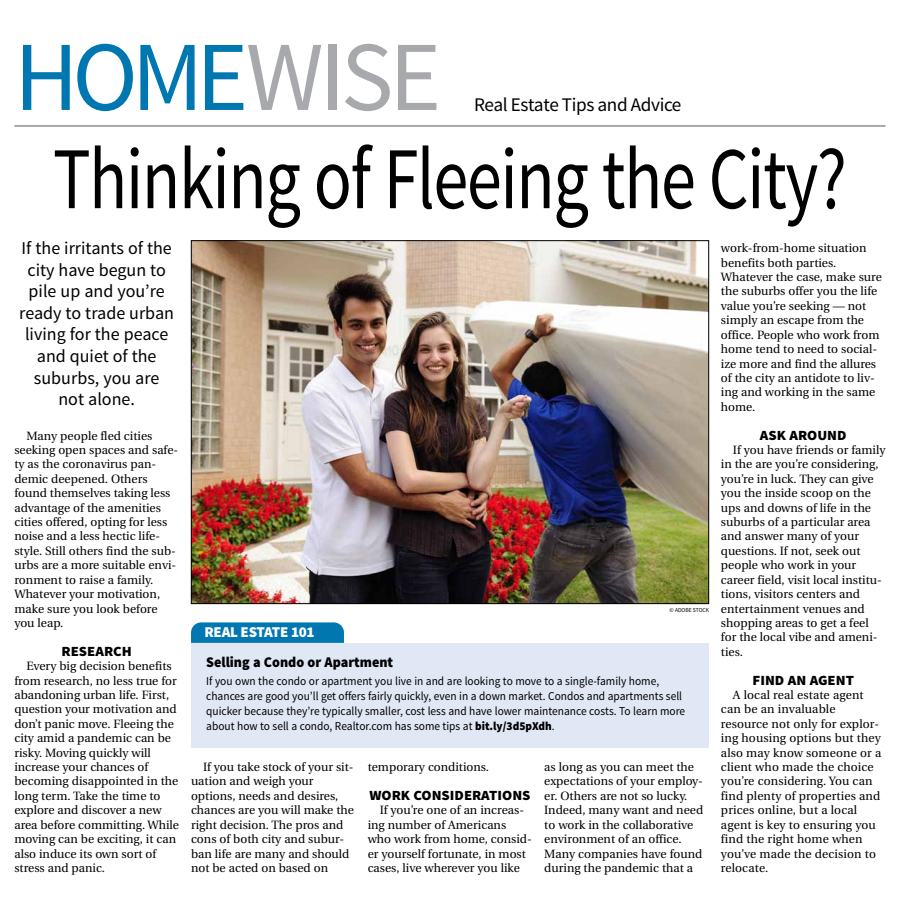
<style>
.page{position:relative;width:900px;height:908px;background:#fff}
.page>*{position:absolute;margin:0;border:0;box-sizing:border-box;transform-origin:0 0}
.t1{font:99px "Source Sans Pro";letter-spacing:-.04em;color:#0077b1}
.t2{font:88px "Source Sans Pro";letter-spacing:-.02em;color:#000;scale:.8 1}
.t3{font:19.2px "Source Sans Pro";letter-spacing:-.02em;color:#000}
.t4{font:18px/21.6px "Source Sans Pro";color:#000;text-align:center}
.t5{font:900 15px "Source Sans Pro";letter-spacing:-.02em;color:#fff}
.t6{font:900 14.8px "Source Sans Pro";color:#000;scale:.95 1}
.t7{font:900 14px "Source Sans Pro";color:#000;scale:1.05 1}
.t8{font:12px/14.4px "Utopia";color:#000}
.t9{font:12px/15px "Source Sans Pro";color:#000;scale:.95 1}
.t10{font:6px "Source Sans Pro";color:#000;scale:.95 1}
.s1{color:#a7a9ac}
.s2{font-weight:900}
</style>
<div class="page">
<hr style="left:14px;top:125px;width:872px;height:2px;background:#a7a9ac">
<img style="left:193px;top:242px;width:514px;height:359px">
<div style="left:191px;top:643px;width:518px;height:104px;background:#e0e7f5"></div>
<div style="left:191px;top:622px;width:153px;height:20px;background:#0077b1"></div>
<h1 class="t1" style="left:14px;top:16px;width:428px">HOME<span class="s1">WISE</span></h1>
<h3 class="t3" style="left:474px;top:93px;width:209px">Real Estate Tips and Advice</h3>
<h2 class="t2" style="left:53px;top:124px;width:994px">Thinking of Fleeing the City?</h2>
<h3 class="t4" style="left:19px;top:237px;width:156px">If the irritants of the city have begun to pile up and you’re ready to trade urban living for the peace and quiet of the suburbs, you are not alone.</h3>
<p class="t8" style="left:14px;top:428px;width:165px;text-indent:12px">Many people fled cities seeking open spaces and safe&shy;ty as the coronavirus pan&shy;demic deepened. Others found themselves taking less advantage of the amenities cities offered, opting for less noise and a less hectic life&shy;style. Still others find the sub&shy;urbs are a more suitable envi&shy;ronment to raise a family.<br>Whatever your motivation, make sure you look before you leap.</p>
<p class="t7" style="left:62px;top:641px;width:69px">RESEARCH</p>
<p class="t8" style="left:14px;top:659px;width:166px;text-indent:12px">Every big decision benefits from research, no less true for abandoning urban life. First, question your motivation and don’t panic move. Fleeing the city amid a pandemic can be risky. Moving quickly will increase your chances of becoming disappointed in the long term. Take the time to explore and discover a new area before committing. While moving can be exciting, it can also induce its own sort of stress and panic.</p>
<p class="t8" style="left:721px;top:241px;width:162px">work-from-home situation benefits both parties.<br>Whatever the case, make sure the suburbs offer you the life value you’re seeking — not simply an escape from the office. People who work from home tend to need to social&shy;ize more and find the allures of the city an antidote to liv&shy;ing and working in the same home.</p>
<p class="t7" style="left:760px;top:425px;width:84px">ASK AROUND</p>
<p class="t8" style="left:721px;top:443px;width:166px;text-indent:12px">If you have friends or family in the are you’re considering, you’re in luck. They can give you the inside scoop on the ups and downs of life in the suburbs of a particular area and answer many of your questions. If not, seek out people who work in your career field, visit local institu&shy;tions, visitors centers and entertainment venues and shopping areas to get a feel for the local vibe and ameni&shy;ties.</p>
<p class="t7" style="left:753px;top:670px;width:98px">FIND AN AGENT</p>
<p class="t8" style="left:721px;top:687px;width:162px;text-indent:12px">A local real estate agent can be an invaluable resource not only for explor&shy;ing housing options but they also may know someone or a client who made the choice you’re considering. You can find plenty of properties and prices online, but a local agent is key to ensuring you find the right home when you’ve made the decision to relocate.</p>
<p class="t10" style="left:670px;top:606px;width:43px">© ADOBE STOCK</p>
<p class="t5" style="left:205px;top:622px;width:112px">REAL ESTATE 101</p>
<p class="t6" style="left:206px;top:652px;width:198px">Selling a Condo or Apartment</p>
<p class="t9" style="left:206px;top:673px;width:506px">If you own the condo or apartment you live in and are looking to move to a single-family home, chances are good you’ll get offers fairly quickly, even in a down market. Condos and apartments sell quicker because they’re typically smaller, cost less and have lower maintenance costs. To learn more about how to sell a condo, Realtor.com has some tips at <span class="s2">bit.ly/3d5pXdh</span>.</p>
<p class="t8" style="left:191px;top:759px;width:165px;text-indent:12px">If you take stock of your sit&shy;uation and weigh your options, needs and desires, chances are you will make the right decision. The pros and cons of both city and subur&shy;ban life are many and should not be acted on based on</p>
<p class="t8" style="left:368px;top:759px;width:123px">temporary conditions.</p>
<p class="t8" style="left:544px;top:759px;width:160px">as long as you can meet the expectations of your employ&shy;er. Others are not so lucky.<br>Indeed, many want and need to work in the collaborative environment of an office.<br>Many companies have found during the pandemic that a</p>
<p class="t7" style="left:369px;top:785px;width:155px">WORK CONSIDERATIONS</p>
<p class="t8" style="left:368px;top:803px;width:166px;text-indent:12px">If you’re one of an increas&shy;ing number of Americans who work from home, consid&shy;er yourself fortunate, in most cases, live wherever you like</p>
</div>
